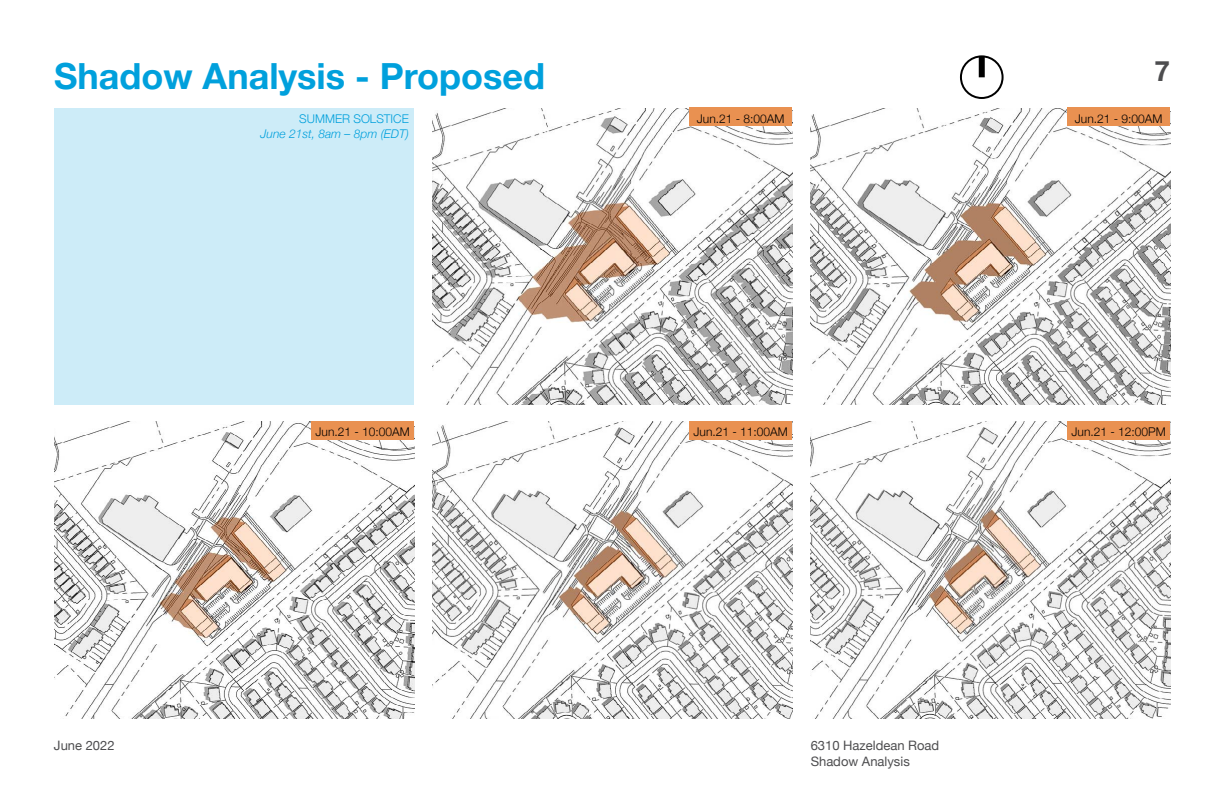
<style>
.page{position:relative;width:1224px;height:792px;background:#fff}
.page>*{position:absolute;margin:0;border:0;box-sizing:border-box;transform-origin:0 0}
.t1{font:700 36px "Helvetica Neue";color:#00a0dc}
.t2{font:700 28px "Helvetica Neue";color:#4d4d4f}
.t3{font:13px/15.6px "Helvetica Neue";color:#4d4d4f}
.t4{font:300 12px "Helvetica Neue";color:#000}
.t5{font:italic 300 12px "Helvetica Neue";color:#00a0dc}
.t6{font:300 12px "Helvetica Neue";color:#00a0dc}
</style>
<div class="page">
<img style="left:432px;top:108px;width:360px;height:297px">
<img style="left:810px;top:108px;width:360px;height:297px">
<img style="left:54px;top:422px;width:360px;height:297px">
<div style="left:689px;top:108px;width:103px;height:18px;background:#e99151"></div>
<img style="left:432px;top:421px;width:360px;height:297px">
<img style="left:810px;top:421px;width:360px;height:297px">
<div style="left:689px;top:421px;width:103px;height:19px;background:#e99151"></div>
<div style="left:1067px;top:421px;width:103px;height:19px;background:#e99151"></div>
<div style="left:54px;top:108px;width:360px;height:297px;background:#cdecf8"></div>
<div style="left:1067px;top:108px;width:103px;height:18px;background:#e99151"></div>
<div style="left:311px;top:421px;width:103px;height:19px;background:#e99151"></div>
<div style="left:960px;top:55px;width:44px;height:44px;border:2px solid #000;border-radius:50%"></div>
<div style="left:979px;top:56px;width:6px;height:21px;background:#000"></div>
<h1 class="t1" style="left:54px;top:63px;width:493px">Shadow Analysis - Proposed</h1>
<h2 class="t2" style="left:1154px;top:61px;width:17px">7</h2>
<p class="t6" style="left:299px;top:115px;width:111px">SUMMER SOLSTICE</p>
<p class="t5" style="left:261px;top:129px;width:150px">June 21st, 8am – 8pm (EDT)</p>
<p class="t4" style="left:697px;top:114px;width:89px">Jun.21 - 8:00AM</p>
<p class="t4" style="left:1075px;top:114px;width:89px">Jun.21 - 9:00AM</p>
<p class="t4" style="left:316px;top:428px;width:96px">Jun.21 - 10:00AM</p>
<p class="t4" style="left:694px;top:428px;width:96px">Jun.21 - 11:00AM</p>
<p class="t4" style="left:1072px;top:428px;width:96px">Jun.21 - 12:00PM</p>
<p class="t3" style="left:54px;top:739px;width:62px">June 2022</p>
<p class="t3" style="left:811px;top:739px;width:130px">6310 Hazeldean Road<br>Shadow Analysis</p>
</div>
